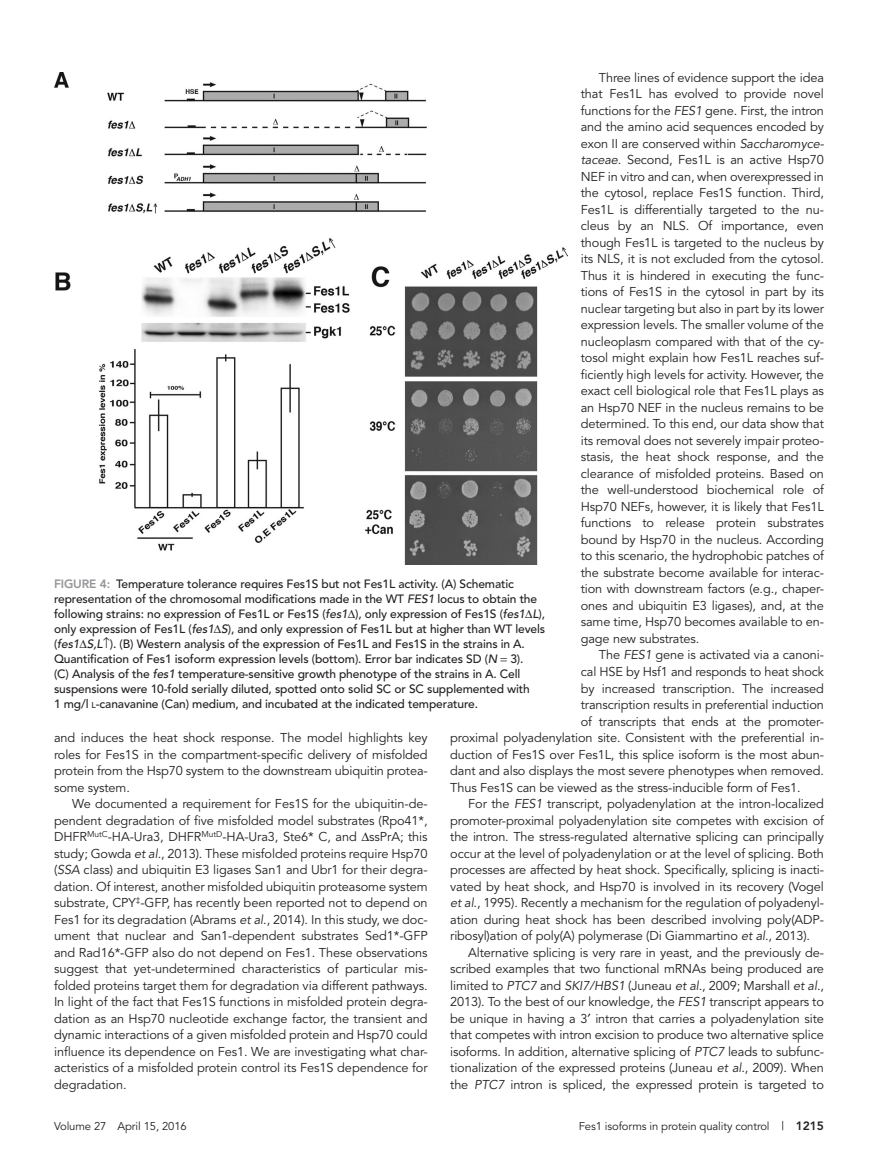
<style>
.page{position:relative;width:878px;height:1175px;background:#fff}
.page>*{position:absolute;margin:0;border:0;box-sizing:border-box;transform-origin:0 0}
.Para{font:12.75px/16.5px "Avenir";letter-spacing:-.01em;color:#231f20;text-align:justify}
.ParaFL{font:12.75px/16.5px "Avenir";letter-spacing:-.01em;color:#231f20;text-align:justify}
.FigCaption{font:500 12px/15px "Avenir";letter-spacing:-.01em;color:#231f20}
.t1{font:11.25px "Avenir";letter-spacing:-.01em;color:#231f20}
.s1{font-style:italic}
.s2{font-weight:800;color:#939598}
.s3{font-size:8.4px}
.s4{font-size:12px}
.s5{font-weight:800;font-size:12px}
</style>
<div class="page">
<img style="left:54px;top:72px;width:513px;height:492px">
<p class="Para" style="left:580px;top:69px;width:245px;text-indent:18px">Three lines of evidence support the idea that Fes1L has evolved to provide novel functions for the <span class="s1">FES1</span> gene. First, the intron and the amino acid sequences encoded by exon II are conserved within <span class="s1">Saccharomyce&shy;taceae</span>. Second, Fes1L is an active Hsp70<br>NEF in vitro and can, when overexpressed in the cytosol, replace Fes1S function. Third, Fes1L is differentially targeted to the nu&shy;cleus by an NLS. Of importance, even though Fes1L is targeted to the nucleus by its NLS, it is not excluded from the cytosol.<br>Thus it is hindered in executing the func&shy;tions of Fes1S in the cytosol in part by its nuclear targeting but also in part by its lower expression levels. The smaller volume of the nucleoplasm compared with that of the cy&shy;tosol might explain how Fes1L reaches suf&shy;ficiently high levels for activity. However, the exact cell biological role that Fes1L plays as an Hsp70 NEF in the nucleus remains to be determined. To this end, our data show that its removal does not severely impair proteo&shy;stasis, the heat shock response, and the clearance of misfolded proteins. Based on the well-understood biochemical role of Hsp70 NEFs, however, it is likely that Fes1L functions to release protein substrates bound by Hsp70 in the nucleus. According to this scenario, the hydrophobic patches of the substrate become available for interac&shy;tion with downstream factors (e.g., chaper&shy;ones and ubiquitin E3 ligases), and, at the same time, Hsp70 becomes available to en&shy;gage new substrates.</p>
<p class="Para" style="left:598px;top:647px;width:227px">The <span class="s1">FES1</span> gene is activated via a canoni-</p>
<p class="Para" style="left:580px;top:663px;width:244px">cal HSE by Hsf1 and responds to heat shock</p>
<p class="Para" style="left:580px;top:680px;width:245px">by increased transcription. The increased</p>
<p class="Para" style="left:580px;top:696px;width:244px">transcription results in preferential induction</p>
<p class="Para" style="left:580px;top:713px;width:244px">of transcripts that ends at the promoter-</p>
<p class="Para" style="left:450px;top:729px;width:375px">proximal polyadenylation site. Consistent with the preferential in-</p>
<p class="Para" style="left:450px;top:746px;width:375px">duction of Fes1S over Fes1L, this splice isoform is the most abun-</p>
<p class="Para" style="left:450px;top:762px;width:375px">dant and also displays the most severe phenotypes when removed.</p>
<p class="Para" style="left:450px;top:779px;width:352px">Thus Fes1S can be viewed as the stress-inducible form of Fes1.</p>
<p class="Para" style="left:450px;top:795px;width:375px;text-indent:18px">For the <span class="s1">FES1</span> transcript, polyadenylation at the intron-localized promoter-proximal polyadenylation site competes with excision of the intron. The stress-regulated alternative splicing can principally occur at the level of polyadenylation or at the level of splicing. Both processes are affected by heat shock. Specifically, splicing is inacti&shy;vated by heat shock, and Hsp70 is involved in its recovery (Vogel <span class="s1">et al</span>., 1995). Recently a mechanism for the regulation of polyadenyl&shy;ation during heat shock has been described involving poly(ADP&shy;ribosyl)ation of poly(A) polymerase (Di Giammartino <span class="s1">et al</span>., 2013).</p>
<p class="Para" style="left:450px;top:944px;width:375px;text-indent:18px">Alternative splicing is very rare in yeast, and the previously de&shy;scribed examples that two functional mRNAs being produced are limited to <span class="s1">PTC7</span> and <span class="s1">SKI7/HBS1</span> (Juneau <span class="s1">et al</span>., 2009; Marshall <span class="s1">et al</span>., 2013). To the best of our knowledge, the <span class="s1">FES1</span> transcript appears to be unique in having a 3 intron that carries a polyadenylation site that competes with intron excision to produce two alternative splice isoforms. In addition, alternative splicing of <span class="s1">PTC7</span> leads to subfunc&shy;tionalization of the expressed proteins (Juneau <span class="s1">et al</span>., 2009). When the <span class="s1">PTC7</span> intron is spliced, the expressed protein is targeted to</p>
<p class="FigCaption" style="left:54px;top:577px;width:492px"><span class="s2">FIGURE 4:</span> Temperature tolerance requires Fes1S but not Fes1L activity. (A) Schematic representation of the chromosomal modifications made in the WT <span class="s1">FES1</span> locus to obtain the following strains: no expression of Fes1L or Fes1S (<span class="s1">fes1</span> ), only expression of Fes1S (<span class="s1">fes1 L</span>), only expression of Fes1L (<span class="s1">fes1 S</span>), and only expression of Fes1L but at higher than WT levels (<span class="s1">fes1 S,L</span>↑). (B) Western analysis of the expression of Fes1L and Fes1S in the strains in A.<br>Quantification of Fes1 isoform expression levels (bottom). Error bar indicates SD (<span class="s1">N</span> 3).<br>(C) Analysis of the <span class="s1">fes1</span> temperature-sensitive growth phenotype of the strains in A. Cell suspensions were 10-fold serially diluted, spotted onto solid SC or SC supplemented with<br>1 mg/l <span class="s3">l</span>-canavanine (Can) medium, and incubated at the indicated temperature.</p>
<p class="ParaFL" style="left:54px;top:729px;width:375px">and induces the heat shock response. The model highlights key roles for Fes1S in the compartment-specific delivery of misfolded protein from the Hsp70 system to the downstream ubiquitin protea&shy;some system.</p>
<p class="Para" style="left:54px;top:795px;width:375px;text-indent:18px">We documented a requirement for Fes1S for the ubiquitin-de&shy;pendent degradation of five misfolded model substrates (Rpo41*, DHFR<sup>MutC</sup>-HA-Ura3, DHFR<sup>MutD</sup>-HA-Ura3, Ste6* C, and ssPrA; this study; Gowda <span class="s1">et al</span>., 2013). These misfolded proteins require Hsp70 (<span class="s1">SSA</span> class) and ubiquitin E3 ligases San1 and Ubr1 for their degra&shy;dation. Of interest, another misfolded ubiquitin proteasome system substrate, CPY<sup>‡</sup>-GFP, has recently been reported not to depend on Fes1 for its degradation (Abrams <span class="s1">et al</span>., 2014). In this study, we doc&shy;ument that nuclear and San1-dependent substrates Sed1*-GFP and Rad16*-GFP also do not depend on Fes1. These observations suggest that yet-undetermined characteristics of particular mis&shy;folded proteins target them for degradation via different pathways.<br>In light of the fact that Fes1S functions in misfolded protein degra&shy;dation as an Hsp70 nucleotide exchange factor, the transient and dynamic interactions of a given misfolded protein and Hsp70 could influence its dependence on Fes1. We are investigating what char&shy;acteristics of a misfolded protein control its Fes1S dependence for degradation.</p>
<p class="t1" style="left:54px;top:1119px;width:134px">Volume 27 April 15, 2016</p>
<p class="t1" style="left:578px;top:1119px;width:247px">Fes1 isoforms in protein quality control <span class="s4">|</span> <span class="s5">1215</span></p>
</div>
